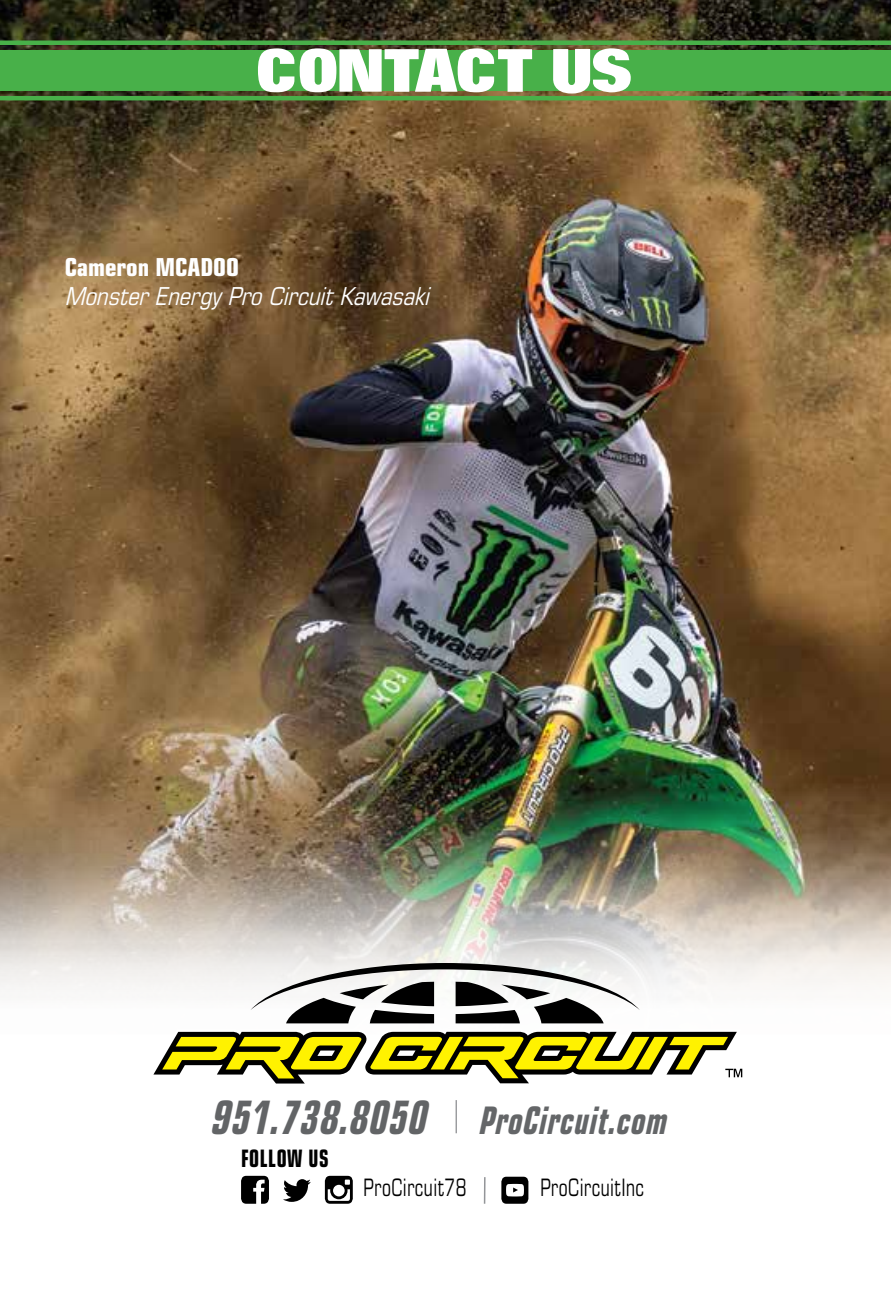
<style>
.page{position:relative;width:891px;height:1296px;background:#fff}
.page>*{position:absolute;margin:0;border:0;box-sizing:border-box;transform-origin:0 0}
.t1{font:54.45px "Focus Font";color:#fff;scale:.95 1}
.t2{font:italic 700 condensed 38.02px "Eurostile";color:#646668;scale:.8 1}
.t3{font:italic condensed 24.75px "Eurostile";color:#fff}
.t4{font:700 condensed 24.75px "Eurostile";color:#fff}
.t5{font:condensed 24.07px "Eurostile";letter-spacing:.025em;color:#000;scale:.8 1}
.t6{font:700 condensed 24.07px "Eurostile";letter-spacing:.03em;color:#000;scale:.8 1}
.s1{font-size:46.12px;color:#626466}
</style>
<div class="page">
<img style="left:0;top:0;width:891px;height:1204px">
<hr style="left:456px;top:1100px;width:1px;height:33px;background:#939598">
<svg style="left:283px;top:1179px;width:28px;height:23px"></svg>
<svg style="left:241px;top:1176px;width:28px;height:28px"></svg>
<svg style="left:325px;top:1176px;width:28px;height:28px"></svg>
<svg style="left:501px;top:1177px;width:27px;height:27px"></svg>
<hr style="left:484px;top:1177px;width:2px;height:27px;background:#939598">
<svg style="left:250px;top:963px;width:390px;height:60px"></svg>
<svg style="left:149px;top:1029px;width:593px;height:57px"></svg>
<div style="left:0;top:50px;width:891px;height:41px;background:#48b049"></div>
<div style="left:0;top:40px;width:891px;height:5px;background:#48b049"></div>
<hr style="left:0;top:96px;width:891px;height:4px;background:#48b049">
<h1 class="t1" style="left:258px;top:44px;width:396px">CONTACT US</h1>
<p class="t4" style="left:65px;top:252px;width:176px">Cameron MCADOO</p>
<p class="t3" style="left:65px;top:282px;width:372px">MonsterEnergyProCircuitKawasaki</p>
<h2 class="t2" style="left:210px;top:1097px;width:583px"><span class="s1">951.738.8050</span> ProCircuit.com</h2>
<p class="t6" style="left:241px;top:1143px;width:111px">FOLLOW US</p>
<p class="t5" style="left:364px;top:1173px;width:130px">ProCircuit78</p>
<p class="t5" style="left:540px;top:1173px;width:131px">ProCircuitInc</p>
</div>
